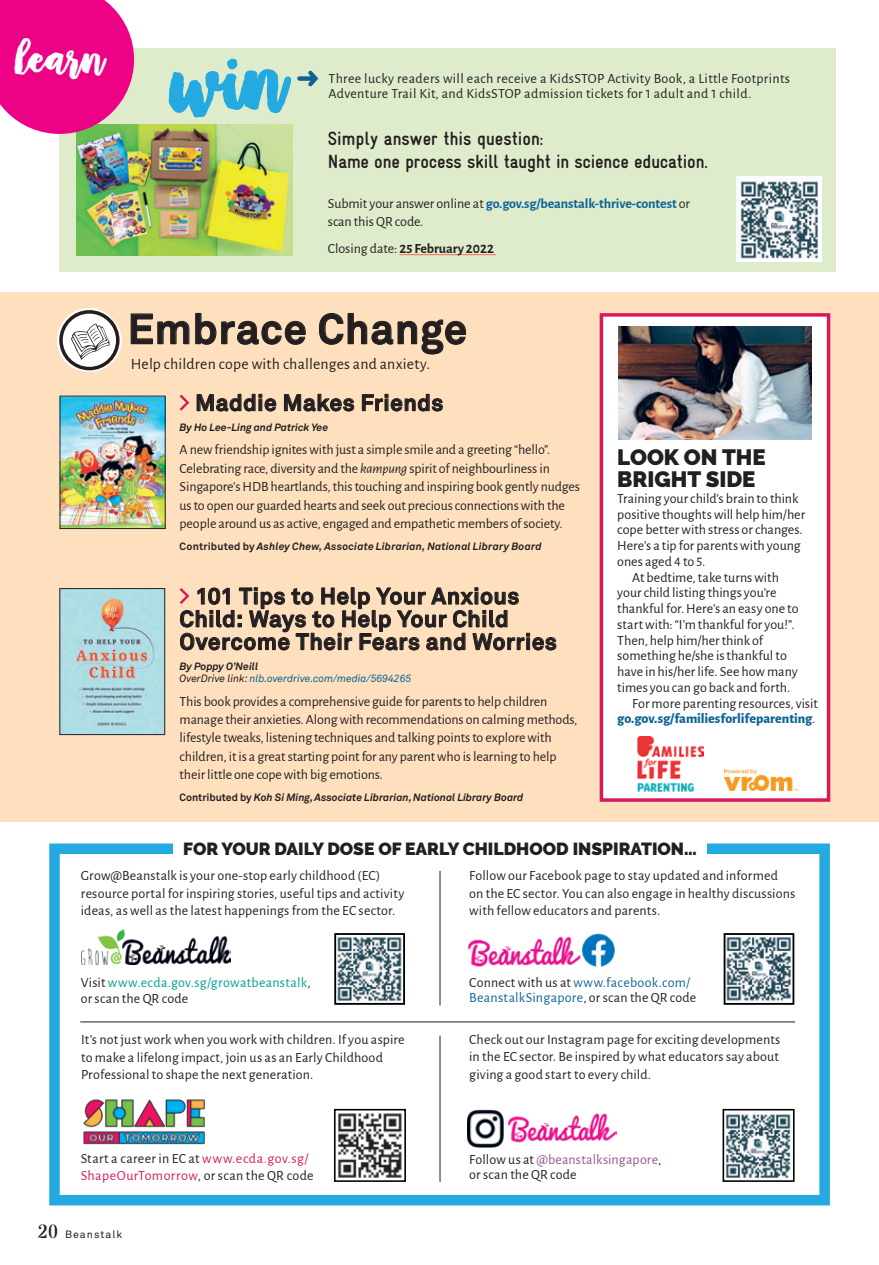
<style>
.page{position:relative;width:879px;height:1265px;background:#fff}
.page>*{position:absolute;margin:0;border:0;box-sizing:border-box;transform-origin:0 0}
.t1{font:46.73px "Mayton";letter-spacing:.02em;color:#fff}
.t2{font:700 42px "Akkurat Pro";letter-spacing:.015em;color:#231f20}
.t3{font:700 22.75px/22.8px "Akkurat Pro";letter-spacing:.02em;color:#231f20}
.t4{font:900 22.05px/22.6px "Raleway";color:#231f20}
.t5{font:700 19.25px/22.8px "Gravur Condensed";letter-spacing:-.01em;color:#231f20}
.t6{font:900 17.5px "Raleway";color:#231f20}
.t7{font:15.75px "Alegreya Sans";letter-spacing:.01em;color:#231f20}
.t8{font:14px/18.4px "Alegreya Sans";color:#231f20}
.t9{font:14px/15.8px "Alegreya Sans";letter-spacing:.025em;color:#231f20}
.t10{font:14px/17.5px "Alegreya Sans";letter-spacing:.03em;color:#231f20}
.t11{font:14px/15.8px "Alegreya Sans";letter-spacing:.015em;color:#0e6396}
.t12{font:14px/15.8px "Alegreya Sans";letter-spacing:.015em;color:#009f95}
.t13{font:800 14px "Alegreya Sans";letter-spacing:-.005em;color:#0e6396}
.t14{font:700 14px "Alegreya Sans";letter-spacing:-.005em;color:#231f20}
.t15{font:italic 700 10.5px "Akkurat Pro";letter-spacing:-.005em;color:#231f20}
.t16{font:italic 700 10.5px "Akkurat Pro";letter-spacing:.015em;color:#231f20}
.t17{font:italic 10.5px/12.2px "Akkurat Pro";letter-spacing:-.005em;color:#0e6396}
.t18{font:10.5px "Akkurat Pro";letter-spacing:.1em;color:#231f20}
.s1{font-weight:700;color:#0e6396}
.s2{font-weight:400}
.s3{font-style:italic}
.s4{font-style:normal}
.s5{font-weight:700;color:#231f20}
.s6{color:#231f20}
.s7{font-weight:400;color:#231f20}
.s8{color:#d9195d}
.s9{color:#985396}
.s10{font-family:"Stardos Stencil";font-size:19.25px}
</style>
<div class="page">
<div style="left:49px;top:843px;width:780px;height:362px;border:10px solid #24aae1"></div>
<div style="left:60px;top:48px;width:775px;height:224px;background:#deeccb"></div>
<img style="left:77px;top:124px;width:215px;height:131px">
<div style="left:0;top:293px;width:878px;height:529px;background:#fee0be"></div>
<img style="left:62px;top:398px;width:101px;height:129px">
<svg style="left:179px;top:395px;width:10px;height:16px"></svg>
<svg style="left:197px;top:394px;width:79px;height:17px"></svg>
<svg style="left:284px;top:394px;width:69px;height:17px"></svg>
<svg style="left:362px;top:394px;width:80px;height:17px"></svg>
<img style="left:62px;top:590px;width:101px;height:143px">
<div style="left:60px;top:588px;width:105px;height:147px;border:1px solid #231f20"></div>
<svg style="left:179px;top:587px;width:377px;height:63px"></svg>
<svg style="left:131px;top:314px;width:21px;height:30px"></svg>
<svg style="left:158px;top:321px;width:31px;height:23px"></svg>
<svg style="left:195px;top:313px;width:110px;height:31px"></svg>
<svg style="left:319px;top:313px;width:47px;height:31px"></svg>
<svg style="left:372px;top:321px;width:20px;height:23px"></svg>
<svg style="left:398px;top:321px;width:18px;height:23px"></svg>
<svg style="left:422px;top:320px;width:43px;height:34px"></svg>
<hr style="left:399px;top:254px;width:96px;height:1px;background:#f36e50">
<svg style="left:57px;top:308px;width:65px;height:64px"></svg>
<div style="left:599px;top:313px;width:230px;height:489px;background:#fff;border:4px solid #d9195d"></div>
<img style="left:83px;top:1099px;width:122px;height:46px">
<img style="left:726px;top:936px;width:64px;height:66px">
<div style="left:723px;top:933px;width:70px;height:72px;border:2px solid #000002"></div>
<img style="left:468px;top:933px;width:147px;height:34px">
<img style="left:337px;top:936px;width:65px;height:66px">
<div style="left:334px;top:933px;width:71px;height:72px;border:2px solid #000002"></div>
<img style="left:82px;top:930px;width:148px;height:35px">
<div style="left:173px;top:828px;width:533px;height:37px;background:#fff"></div>
<hr style="left:439px;top:871px;width:1px;height:134px;background:#231f20">
<hr style="left:80px;top:1021px;width:714px;height:1px;background:#231f20">
<img style="left:338px;top:1113px;width:64px;height:65px">
<div style="left:334px;top:1109px;width:72px;height:73px;border:2px solid #000002"></div>
<svg style="left:0;top:0;width:134px;height:134px;background:#ea1e8e"></svg>
<hr style="left:439px;top:1036px;width:1px;height:146px;background:#231f20">
<img style="left:467px;top:1109px;width:149px;height:39px">
<img style="left:168px;top:58px;width:150px;height:140px">
<img style="left:736px;top:177px;width:85px;height:85px">
<img style="left:637px;top:736px;width:66px;height:56px">
<img style="left:724px;top:769px;width:73px;height:21px">
<img style="left:618px;top:326px;width:193px;height:113px">
<img style="left:725px;top:1113px;width:66px;height:66px">
<div style="left:722px;top:1109px;width:72px;height:73px;border:2px solid #000002"></div>
<h1 class="t1" style="left:16px;top:22px;width:89px">learn</h1>
<p class="t9" style="left:328px;top:70px;width:462px">Three lucky readers will each receive a KidsSTOP Activity Book, a Little Footprints<br>Adventure Trail Kit, and KidsSTOP admission tickets for 1 adult and 1 child.</p>
<h3 class="t5" style="left:328px;top:127px;width:381px">Simply answer this question:<br>Name one process skill taught in science education.</h3>
<p class="t8" style="left:328px;top:195px;width:363px;line-height:17.2px">Submit your answer online at <span class="s1">go.gov.sg/beanstalk-thrive-contest</span> or scan this QR code.</p>
<p class="t14" style="left:328px;top:238px;width:167px"><span class="s2">Closing date:</span> 25 February 2022</p>
<h2 class="t2" style="left:128px;top:303px;width:341px">Embrace Change</h2>
<p class="t7" style="left:131px;top:353px;width:301px">Help children cope with challenges and anxiety.</p>
<h3 class="t3" style="left:195px;top:392px;width:249px">Maddie Makes Friends</h3>
<p class="t15" style="left:179px;top:421px;width:150px">By Ho Lee-Ling and Patrick Yee</p>
<p class="t8" style="left:179px;top:440px;width:402px">A new friendship ignites with just a simple smile and a greeting “hello”.<br>Celebrating race, diversity and the <span class="s3">kampung</span> spirit of neighbourliness in Singapore's HDB heartlands, this touching and inspiring book gently nudges us to open our guarded hearts and seek out precious connections with the people around us as active, engaged and empathetic members of society.</p>
<p class="t16" style="left:179px;top:540px;width:363px"><span class="s4">Contributed by</span> Ashley Chew, Associate Librarian, National Library Board</p>
<h3 class="t3" style="left:179px;top:585px;width:378px;text-indent:16px">101 Tips to Help Your Anxious<br>Child: Ways to Help Your Child<br>Overcome Their Fears and Worries</h3>
<p class="t17" style="left:179px;top:661px;width:233px"><span class="s5">By Poppy O’Neill<br></span><span class="s6">OverDrive link:</span> nlb.overdrive.com/media/5694265</p>
<p class="t8" style="left:179px;top:691px;width:399px">This book provides a comprehensive guide for parents to help children manage their anxieties. Along with recommendations on calming methods, lifestyle tweaks, listening techniques and talking points to explore with children, it is a great starting point for any parent who is learning to help their little one cope with big emotions.</p>
<p class="t15" style="left:179px;top:791px;width:345px"><span class="s4">Contributed by</span> Koh Si Ming, Associate Librarian, National Library Board</p>
<h3 class="t4" style="left:617px;top:446px;width:150px">LOOK ON THE<br>BRIGHT SIDE</h3>
<p class="t8" style="left:617px;top:488px;width:182px">Training your child’s brain to think</p>
<p class="t8" style="left:617px;top:504px;width:189px">positive thoughts will help him/her</p>
<p class="t8" style="left:617px;top:520px;width:187px">cope better with stress or changes.</p>
<p class="t8" style="left:617px;top:536px;width:185px">Here’s a tip for parents with young</p>
<p class="t8" style="left:617px;top:551px;width:89px">ones aged 4 to 5.</p>
<p class="t8" style="left:631px;top:567px;width:148px">At bedtime, take turns with</p>
<p class="t8" style="left:617px;top:583px;width:161px">your child listing things you’re</p>
<p class="t8" style="left:617px;top:599px;width:183px">thankful for. Here’s an easy one to</p>
<p class="t8" style="left:617px;top:614px;width:179px">start with: “I’m thankful for you!”.</p>
<p class="t8" style="left:617px;top:630px;width:147px">Then, help him/her think of</p>
<p class="t8" style="left:617px;top:646px;width:171px">something he/she is thankful to</p>
<p class="t8" style="left:617px;top:662px;width:182px">have in his/her life. See how many</p>
<p class="t8" style="left:617px;top:677px;width:174px">times you can go back and forth.</p>
<p class="t8" style="left:631px;top:693px;width:187px">For more parenting resources, visit</p>
<p class="t13" style="left:617px;top:708px;width:199px">go.gov.sg/familiesforlifeparenting<span class="s7">.</span></p>
<p class="t6" style="left:183px;top:838px;width:514px">FOR YOUR DAILY DOSE OF EARLY CHILDHOOD INSPIRATION…</p>
<p class="t8" style="left:81px;top:866px;width:325px;line-height:17.5px">Grow@Beanstalk is your one-stop early childhood (EC) resource portal for inspiring stories, useful tips and activity ideas, as well as the latest happenings from the EC sector.</p>
<p class="t8" style="left:469px;top:866px;width:327px;line-height:17.5px">Follow our Facebook page to stay updated and informed on the EC sector. You can also engage in healthy discussions with fellow educators and parents.</p>
<p class="t12" style="left:81px;top:974px;width:231px"><span class="s6">Visit</span> www.ecda.gov.sg/growatbeanstalk<span class="s6">, or scan the QR code</span></p>
<p class="t11" style="left:469px;top:973px;width:228px"><span class="s6">Connect with us at</span> www.facebook.com/<br>BeanstalkSingapore<span class="s6">, or scan the QR code</span></p>
<p class="t8" style="left:81px;top:1030px;width:325px;line-height:17.5px">It’s not just work when you work with children. If you aspire to make a lifelong impact, join us as an Early Childhood<br>Professional to shape the next generation.</p>
<p class="t8" style="left:469px;top:1030px;width:312px;line-height:17.5px;text-align:justify">Check out our Instagram page for exciting developments in the EC sector. Be inspired by what educators say about giving a good start to every child.</p>
<p class="t10" style="left:81px;top:1149px;width:234px">Start a career in EC at <span class="s8">www.ecda.gov.sg/<br>ShapeOurTomorrow</span>, or scan the QR code</p>
<p class="t8" style="left:469px;top:1150px;width:193px;line-height:15.8px">Follow us at <span class="s9">@beanstalksingapore</span>, or scan the QR code</p>
<p class="t18" style="left:38px;top:1228px;width:86px"><span class="s10">20</span> Beanstalk</p>
</div>
